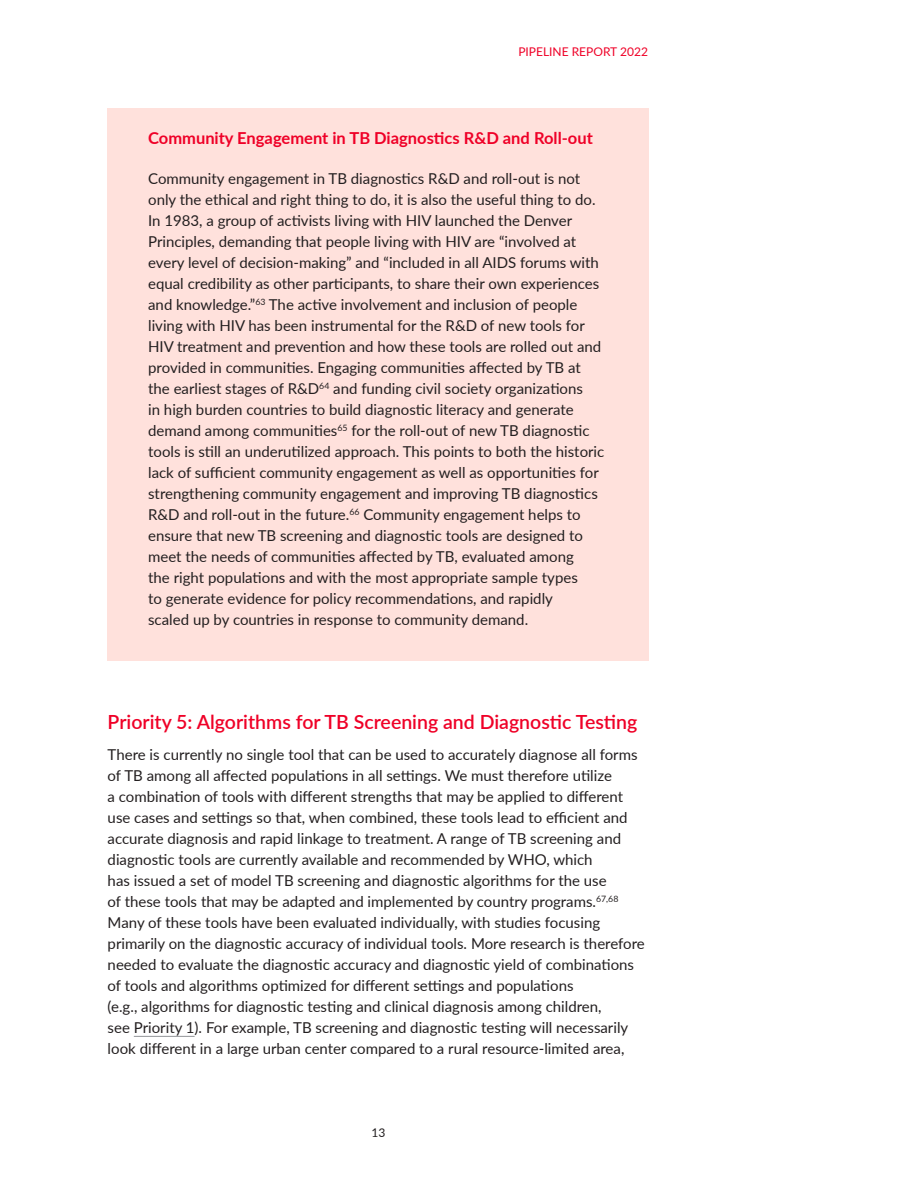
<style>
.page{position:relative;width:919px;height:1187px;background:#fff}
.page>*{position:absolute;margin:0;border:0;box-sizing:border-box;transform-origin:0 0}
.Head{font:600 19.5px "Lato";color:#ef0027}
.List_Paragraph{font:700 16.5px "Lato";color:#ef0027}
.List_Paragraph-2{font:15px/21px "Lato";color:#231f20}
.t1{font:12px "Lato";color:#ef0027}
.t2{font:12px "Lato";color:#231f20}
</style>
<div class="page">
<div style="left:108px;top:108px;width:540px;height:553px;background:#ffe1dc"></div>
<hr style="left:134px;top:1036px;width:61px;height:1px;background:#939598">
<p class="t1" style="left:518px;top:43px;width:131px">PIPELINE REPORT 2022</p>
<p class="List_Paragraph" style="left:148px;top:126px;width:446px">Community Engagement in TB Diagnostics R&amp;D and Roll-out</p>
<p class="List_Paragraph-2" style="left:148px;top:167px;width:457px">Community engagement in TB diagnostics R&amp;D and roll-out is not only the ethical and right thing to do, it is also the useful thing to do.<br>In 1983, a group of activists living with HIV launched the Denver Principles, demanding that people living with HIV are “involved at every level of decision-making” and “included in all AIDS forums with equal credibility as other participants, to share their own experiences and knowledge.”<sup>63</sup> The active involvement and inclusion of people living with HIV has been instrumental for the R&amp;D of new tools for HIV treatment and prevention and how these tools are rolled out and provided in communities. Engaging communities affected by TB at the earliest stages of R&amp;D<sup>64</sup> and funding civil society organizations<br>in high burden countries to build diagnostic literacy and generate demand among communities<sup>65</sup> for the roll-out of new TB diagnostic tools is still an underutilized approach. This points to both the historic lack of sufficient community engagement as well as opportunities for strengthening community engagement and improving TB diagnostics R&amp;D and roll-out in the future.<sup>66</sup> Community engagement helps to ensure that new TB screening and diagnostic tools are designed to meet the needs of communities affected by TB, evaluated among<br>the right populations and with the most appropriate sample types<br>to generate evidence for policy recommendations, and rapidly<br>scaled up by countries in response to community demand.</p>
<p class="Head" style="left:108px;top:708px;width:531px">Priority 5: Algorithms for TB Screening and Diagnostic Testing</p>
<p class="List_Paragraph-2" style="left:108px;top:743px;width:538px">There is currently no single tool that can be used to accurately diagnose all forms of TB among all affected populations in all settings. We must therefore utilize<br>a combination of tools with different strengths that may be applied to different use cases and settings so that, when combined, these tools lead to efficient and accurate diagnosis and rapid linkage to treatment. A range of TB screening and diagnostic tools are currently available and recommended by WHO, which<br>has issued a set of model TB screening and diagnostic algorithms for the use<br>of these tools that may be adapted and implemented by country programs.<sup>67,68<br></sup>Many of these tools have been evaluated individually, with studies focusing primarily on the diagnostic accuracy of individual tools. More research is therefore needed to evaluate the diagnostic accuracy and diagnostic yield of combinations of tools and algorithms optimized for different settings and populations<br>(e.g., algorithms for diagnostic testing and clinical diagnosis among children,<br>see Priority 1). For example, TB screening and diagnostic testing will necessarily look different in a large urban center compared to a rural resource-limited area,</p>
<p class="t2" style="left:371px;top:1123px;width:15px">13</p>
</div>
